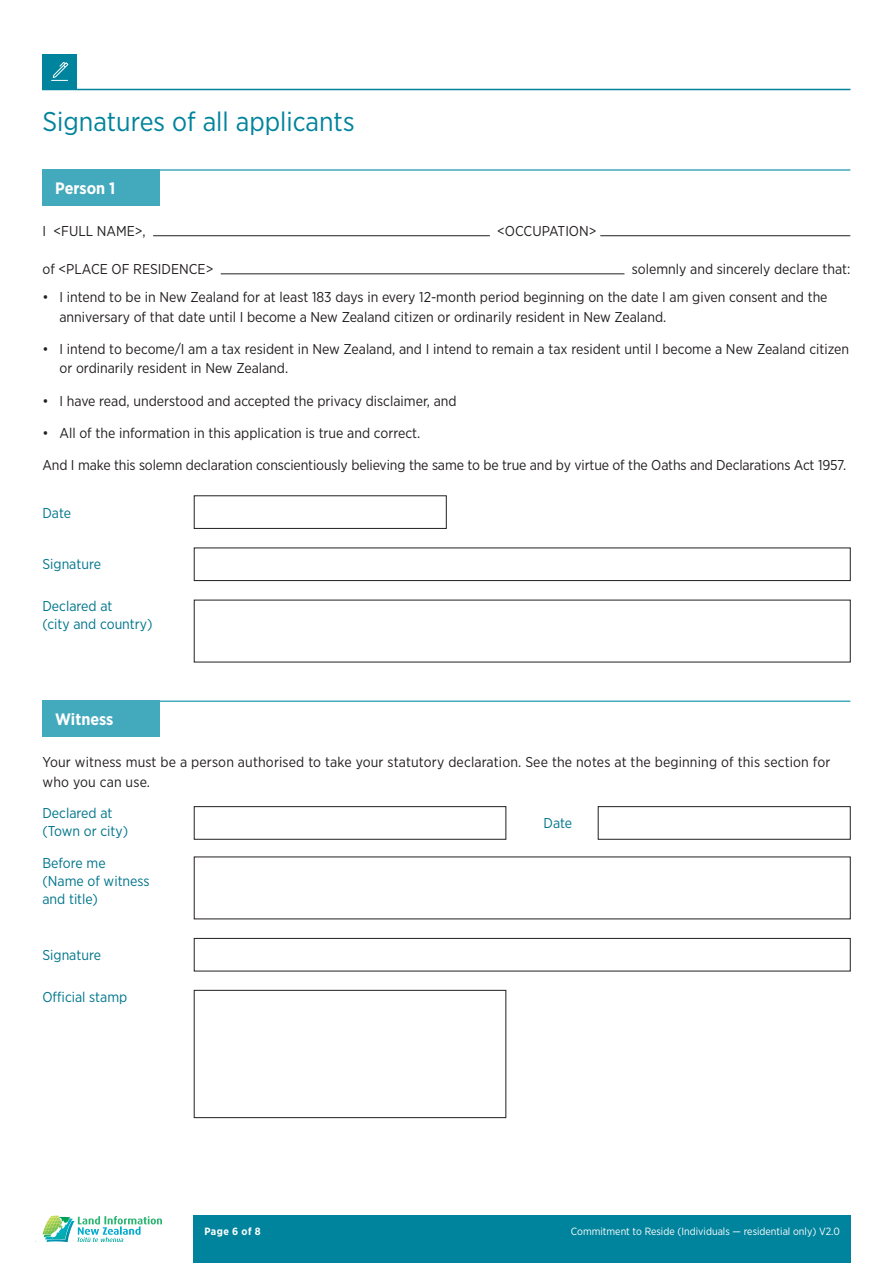
<style>
.page{position:relative;width:893px;height:1263px;background:#fff}
.page>*{position:absolute;margin:0;border:0;box-sizing:border-box;transform-origin:0 0}
.Section_Title_H1{font:27px "Gotham Narrow";color:#00839c}
.Section_Title_H1-2{font:700 16.5px "Gotham Narrow";color:#fff}
.Bodytext{font:14.25px/19.5px "Gotham Narrow";color:#231f20}
.Body_Question{font:14.25px/18px "Gotham Narrow";color:#00758c}
.Form_fields{font:10.5px "Gotham Narrow";color:#fff}
.Form_fields-2{font:700 10.5px "Gotham Narrow";letter-spacing:.04em;color:#fff}
</style>
<div class="page">
<div style="left:194px;top:1215px;width:102px;height:48px;background:#00839c"></div>
<div style="left:294px;top:1215px;width:556px;height:48px;background:#00839c"></div>
<svg style="left:35px;top:1215px;width:127px;height:27px"></svg>
<hr style="left:42px;top:89px;width:808px;height:1px;background:#00839c">
<div style="left:42px;top:54px;width:35px;height:35px;background:#00839c"></div>
<svg style="left:51px;top:62px;width:18px;height:19px"></svg>
<hr style="left:153px;top:235px;width:337px;height:1px;background:#231f20">
<hr style="left:600px;top:235px;width:250px;height:1px;background:#231f20">
<hr style="left:221px;top:274px;width:403px;height:1px;background:#231f20">
<hr style="left:43px;top:169px;width:807px;height:2px;background:#43a9bc">
<div style="left:42px;top:169px;width:118px;height:36px;background:#43a9bc"></div>
<svg style="left:194px;top:495px;width:253px;height:34px"></svg>
<svg style="left:598px;top:806px;width:253px;height:34px"></svg>
<svg style="left:194px;top:547px;width:657px;height:34px"></svg>
<svg style="left:194px;top:938px;width:657px;height:33px"></svg>
<svg style="left:194px;top:600px;width:657px;height:62px"></svg>
<hr style="left:43px;top:700px;width:807px;height:2px;background:#43a9bc">
<div style="left:42px;top:700px;width:118px;height:37px;background:#43a9bc"></div>
<svg style="left:194px;top:806px;width:312px;height:34px"></svg>
<svg style="left:194px;top:856px;width:657px;height:63px"></svg>
<svg style="left:194px;top:990px;width:312px;height:128px"></svg>
<p class="Section_Title_H1" style="left:43px;top:105px;width:314px">Signatures of all applicants</p>
<p class="Section_Title_H1-2" style="left:55px;top:178px;width:62px">Person 1</p>
<p class="Bodytext" style="left:42px;top:221px;width:105px">I &lt;FULL NAME&gt;,</p>
<p class="Bodytext" style="left:497px;top:221px;width:101px">&lt;OCCUPATION&gt;</p>
<p class="Bodytext" style="left:42px;top:259px;width:172px">of &lt;PLACE OF RESIDENCE&gt;</p>
<p class="Bodytext" style="left:632px;top:259px;width:220px">solemnly and sincerely declare that:</p>
<p class="Bodytext" style="left:59px;top:287px;width:770px;text-indent:-17px">• I intend to be in New Zealand for at least 183 days in every 12-month period beginning on the date I am given consent and the anniversary of that date until I become a New Zealand citizen or ordinarily resident in New Zealand.</p>
<p class="Bodytext" style="left:59px;top:339px;width:791px;text-indent:-17px">• I intend to become/I am a tax resident in New Zealand, and I intend to remain a tax resident until I become a New Zealand citizen or ordinarily resident in New Zealand.</p>
<p class="Bodytext" style="left:42px;top:390px;width:416px">• I have read, understood and accepted the privacy disclaimer, and</p>
<p class="Bodytext" style="left:42px;top:423px;width:379px">• All of the information in this application is true and correct.</p>
<p class="Bodytext" style="left:42px;top:455px;width:805px">And I make this solemn declaration conscientiously believing the same to be true and by virtue of the Oaths and Declarations Act 1957.</p>
<p class="Body_Question" style="left:42px;top:503px;width:30px">Date</p>
<p class="Body_Question" style="left:42px;top:555px;width:60px">Signature</p>
<p class="Body_Question" style="left:42px;top:597px;width:112px">Declared at<br>(city and country)</p>
<p class="Section_Title_H1-2" style="left:55px;top:709px;width:60px">Witness</p>
<p class="Bodytext" style="left:42px;top:752px;width:789px">Your witness must be a person authorised to take your statutory declaration. See the notes at the beginning of this section for who you can use.</p>
<p class="Body_Question" style="left:42px;top:803px;width:87px">Declared at (Town or city)</p>
<p class="Body_Question" style="left:42px;top:854px;width:109px">Before me (Name of witness and title)</p>
<p class="Body_Question" style="left:42px;top:945px;width:60px">Signature</p>
<p class="Body_Question" style="left:42px;top:987px;width:86px">Official stamp</p>
<p class="Body_Question" style="left:543px;top:814px;width:30px">Date</p>
<p class="Form_fields-2" style="left:205px;top:1224px;width:58px">Page 6 of 8</p>
<p class="Form_fields" style="left:571px;top:1224px;width:270px">Commitment to Reside (Individuals — residential only) V2.0</p>
</div>
